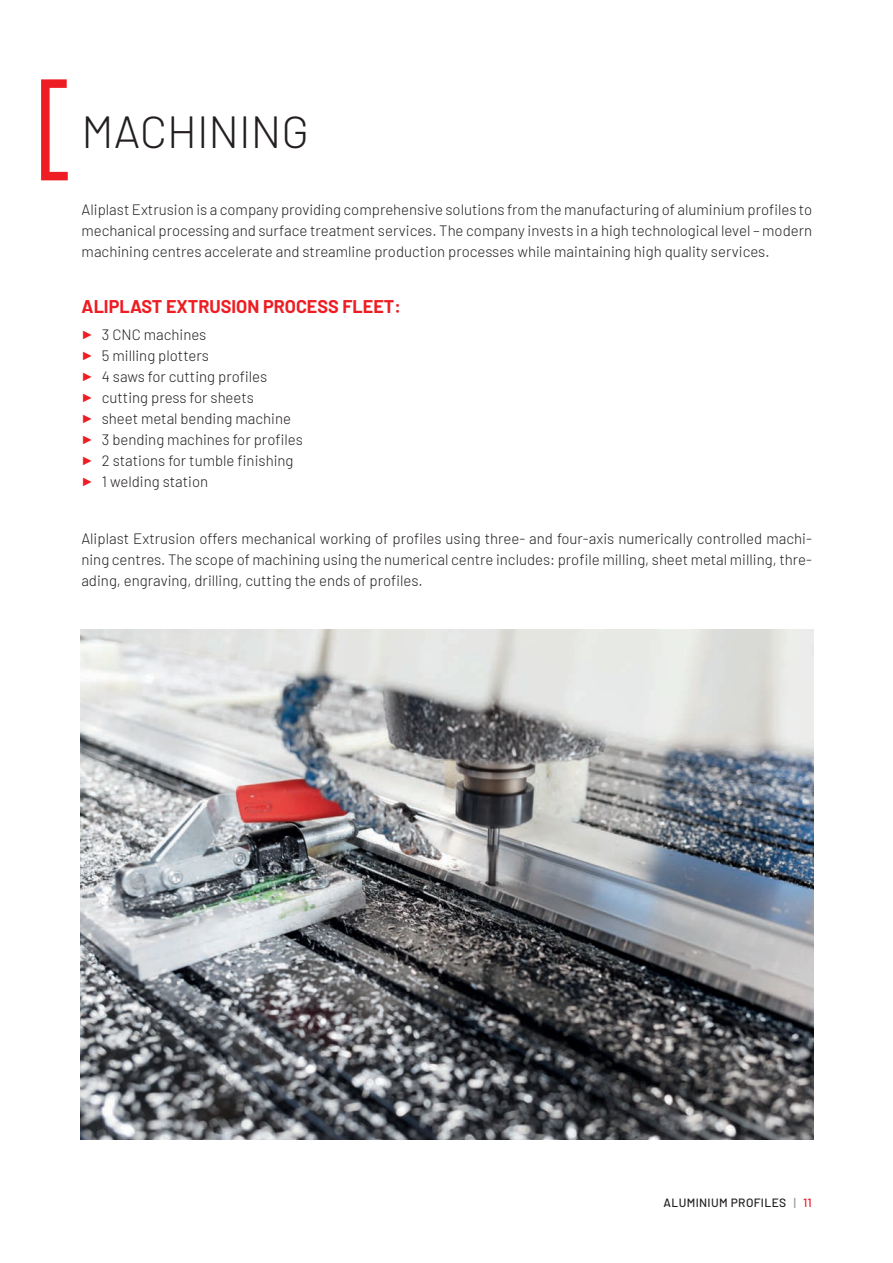
<style>
.page{position:relative;width:893px;height:1263px;background:#fff}
.page>*{position:absolute;margin:0;border:0;box-sizing:border-box;transform-origin:0 0}
.t1{font:300 45px "Barlow";color:#231f20}
.t2{font:700 18px "Barlow";color:#ee1d23}
.t3{font:300 15px/21px "Barlow";color:#231f20;text-align:justify}
.t4{font:500 12px "Barlow";letter-spacing:.03em;color:#231f20}
.s1{font-family:"Arial";font-weight:400;font-size:12px;color:#ee1d23}
.s2{color:#939598}
.s3{color:#ee1b2d}
</style>
<div class="page">
<svg style="left:41px;top:79px;width:27px;height:101px"></svg>
<img style="left:81px;top:629px;width:732px;height:511px">
<h1 class="t1" style="left:82px;top:100px;width:229px">MACHINING</h1>
<p class="t3" style="left:82px;top:198px;width:732px">Aliplast Extrusion is a company providing comprehensive solutions from the manufacturing of aluminium profiles to mechanical processing and surface treatment services. The company invests in a high technological level – modern machining centres accelerate and streamline production processes while maintaining high quality services.</p>
<p class="t2" style="left:82px;top:293px;width:321px">ALIPLAST EXTRUSION PROCESS FLEET:</p>
<p class="t3" style="left:82px;top:323px;width:223px;text-align:left"><span class="s1">►</span> 3 CNC machines<br><span class="s1">►</span> 5 milling plotters<br><span class="s1">►</span> 4 saws for cutting profiles<br><span class="s1">►</span> cutting press for sheets<br><span class="s1">►</span> sheet metal bending machine <span class="s1">►</span> 3 bending machines for profiles <span class="s1">►</span> 2 stations for tumble finishing <span class="s1">►</span> 1 welding station</p>
<p class="t3" style="left:81px;top:527px;width:732px">Aliplast Extrusion offers mechanical working of profiles using three- and four-axis numerically controlled machi&shy;ning centres. The scope of machining using the numerical centre includes: profile milling, sheet metal milling, thre&shy;ading, engraving, drilling, cutting the ends of profiles.</p>
<p class="t4" style="left:663px;top:1194px;width:150px">ALUMINIUM PROFILES <span class="s2">|</span> <span class="s3">11</span></p>
</div>
